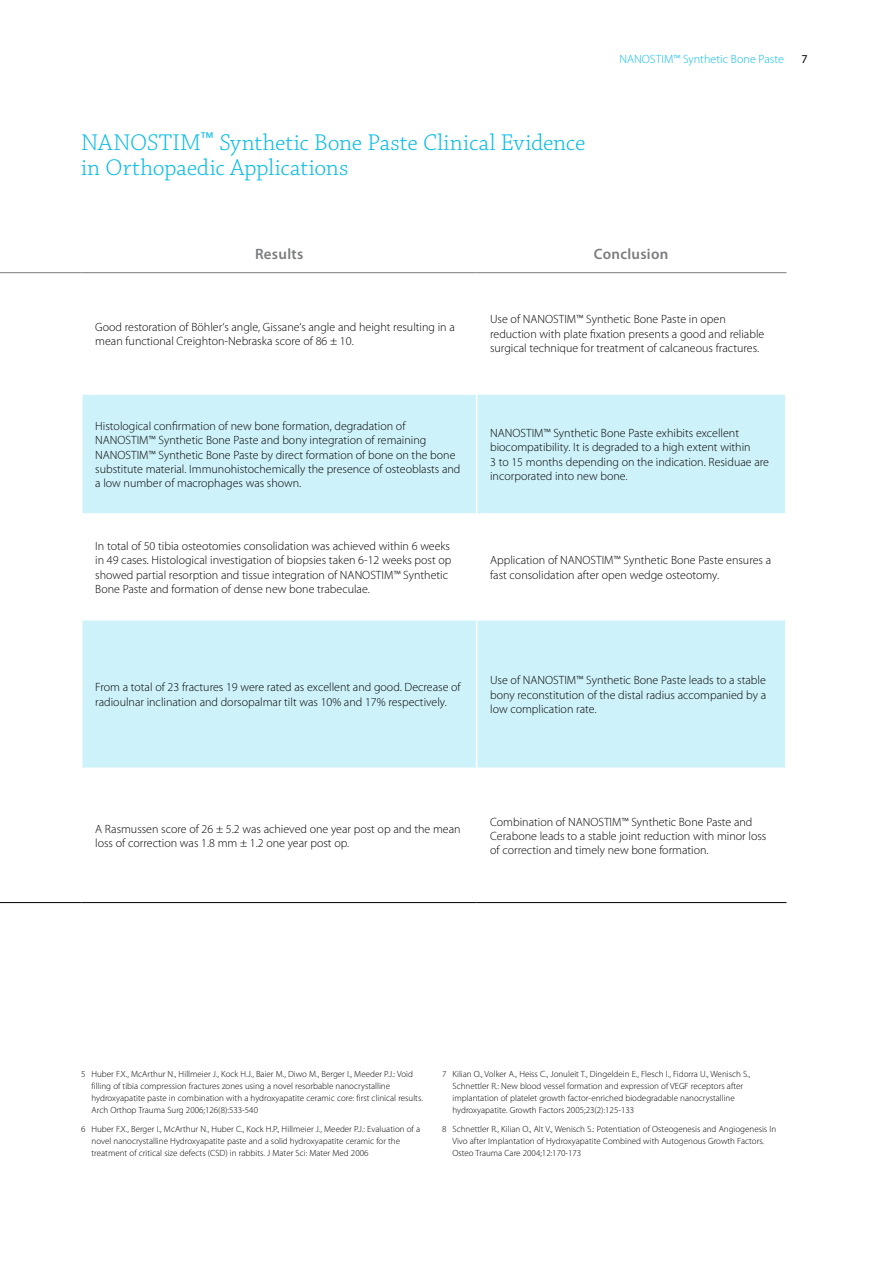
<style>
.page{position:relative;width:893px;height:1263px;background:#fff}
.page>*{position:absolute;margin:0;border:0;box-sizing:border-box;transform-origin:0 0}
.t1{font:300 24px/25.5px "Chaparral Pro";letter-spacing:-.005em;color:#09bce5}
.t2{font:600 15px "Myriad Pro";letter-spacing:.02em;color:#7b7c7f}
.t3{font:300 12px/14.2px "Myriad Pro";color:#000}
.t4{font:300 12px "Myriad Pro";letter-spacing:.005em;color:#09bce5}
.t5{font:12px "Myriad Pro";color:#000}
.t6{font:300 9px/12px "Myriad Pro";color:#000}
</style>
<div class="page">
<div style="left:82px;top:395px;width:703px;height:118px;background:#cef2fa"></div>
<div style="left:82px;top:620px;width:703px;height:147px;background:#cef2fa"></div>
<hr style="left:476px;top:395px;width:1px;height:118px;background:#fff">
<hr style="left:476px;top:620px;width:1px;height:147px;background:#fff">
<hr style="left:0;top:272px;width:82px;height:1px;background:#7b7c7f">
<hr style="left:82px;top:272px;width:395px;height:1px;background:#7b7c7f">
<hr style="left:477px;top:272px;width:309px;height:1px;background:#7b7c7f">
<hr style="left:0;top:902px;width:82px;height:1px;background:#000">
<hr style="left:82px;top:902px;width:395px;height:1px;background:#000">
<hr style="left:477px;top:902px;width:309px;height:1px;background:#000">
<h1 class="t1" style="left:81px;top:131px;width:506px">NANOSTIM<sup>™</sup> Synthetic Bone Paste Clinical Evidence in Orthopaedic Applications</h1>
<p class="t4" style="left:619px;top:52px;width:166px">NANOSTIM™ Synthetic Bone Paste</p>
<p class="t5" style="left:801px;top:51px;width:8px">7</p>
<p class="t2" style="left:255px;top:245px;width:50px">Results</p>
<p class="t2" style="left:594px;top:245px;width:76px">Conclusion</p>
<p class="t3" style="left:95px;top:319px;width:361px">Good restoration of Böhler‘s angle, Gissane‘s angle and height resulting in a mean functional Creighton-Nebraska score of 86 ± 10.</p>
<p class="t3" style="left:490px;top:312px;width:276px">Use of NANOSTIM™ Synthetic Bone Paste in open reduction with plate fixation presents a good and reliable surgical technique for treatment of calcaneous fractures.</p>
<p class="t3" style="left:95px;top:419px;width:367px">Histological confirmation of new bone formation, degradation of NANOSTIM™ Synthetic Bone Paste and bony integration of remaining NANOSTIM™ Synthetic Bone Paste by direct formation of bone on the bone substitute material. Immunohistochemically the presence of osteoblasts and a low number of macrophages was shown.</p>
<p class="t3" style="left:490px;top:426px;width:280px">NANOSTIM™ Synthetic Bone Paste exhibits excellent biocompatibility. It is degraded to a high extent within<br>3 to 15 months depending on the indication. Residuae are incorporated into new bone.</p>
<p class="t3" style="left:95px;top:539px;width:358px">In total of 50 tibia osteotomies consolidation was achieved within 6 weeks in 49 cases. Histological investigation of biopsies taken 6-12 weeks post op showed partial resorption and tissue integration of NANOSTIM™ Synthetic Bone Paste and formation of dense new bone trabeculae.</p>
<p class="t3" style="left:490px;top:553px;width:283px">Application of NANOSTIM™ Synthetic Bone Paste ensures a fast consolidation after open wedge osteotomy.</p>
<p class="t3" style="left:95px;top:680px;width:367px">From a total of 23 fractures 19 were rated as excellent and good. Decrease of radioulnar inclination and dorsopalmar tilt was 10% and 17% respectively.</p>
<p class="t3" style="left:490px;top:673px;width:278px;text-align:justify">Use of NANOSTIM™ Synthetic Bone Paste leads to a stable bony reconstitution of the distal radius accompanied by a low complication rate.</p>
<p class="t3" style="left:95px;top:821px;width:367px">A Rasmussen score of 26 ± 5.2 was achieved one year post op and the mean loss of correction was 1.8 mm ± 1.2 one year post op.</p>
<p class="t3" style="left:490px;top:814px;width:278px">Combination of NANOSTIM™ Synthetic Bone Paste and<br>Cerabone leads to a stable joint reduction with minor loss of correction and timely new bone formation.</p>
<p class="t6" style="left:92px;top:1068px;width:333px;text-indent:-11px">5 Huber F.X., McArthur N., Hillmeier J., Kock H.J., Baier M., Diwo M., Berger I., Meeder P.J.: Void filling of tibia compression fractures zones using a novel resorbable nanocrystalline hydroxyapatite paste in combination with a hydroxyapatite ceramic core: first clinical results.<br>Arch Orthop Trauma Surg 2006;126(8):533-540</p>
<p class="t6" style="left:92px;top:1122px;width:330px;text-indent:-11px">6 Huber F.X., Berger I., McArthur N., Huber C., Kock H.P., Hillmeier J., Meeder P.J.: Evaluation of a novel nanocrystalline Hydroxyapatite paste and a solid hydroxyapatite ceramic for the treatment of critical size defects (CSD) in rabbits. J Mater Sci: Mater Med 2006</p>
<p class="t6" style="left:452px;top:1068px;width:299px;text-indent:-11px">7 Kilian O., Volker A., Heiss C., Jonuleit T., Dingeldein E., Flesch I., Fidorra U., Wenisch S., Schnettler R.: New blood vessel formation and expression of VEGF receptors after implantation of platelet growth factor-enriched biodegradable nanocrystalline hydroxyapatite. Growth Factors 2005;23(2):125-133</p>
<p class="t6" style="left:452px;top:1122px;width:325px;text-indent:-11px">8 Schnettler R., Kilian O., Alt V., Wenisch S.: Potentiation of Osteogenesis and Angiogenesis In<br>Vivo after Implantation of Hydroxyapatite Combined with Autogenous Growth Factors.<br>Osteo Trauma Care 2004;12:170-173</p>
</div>
